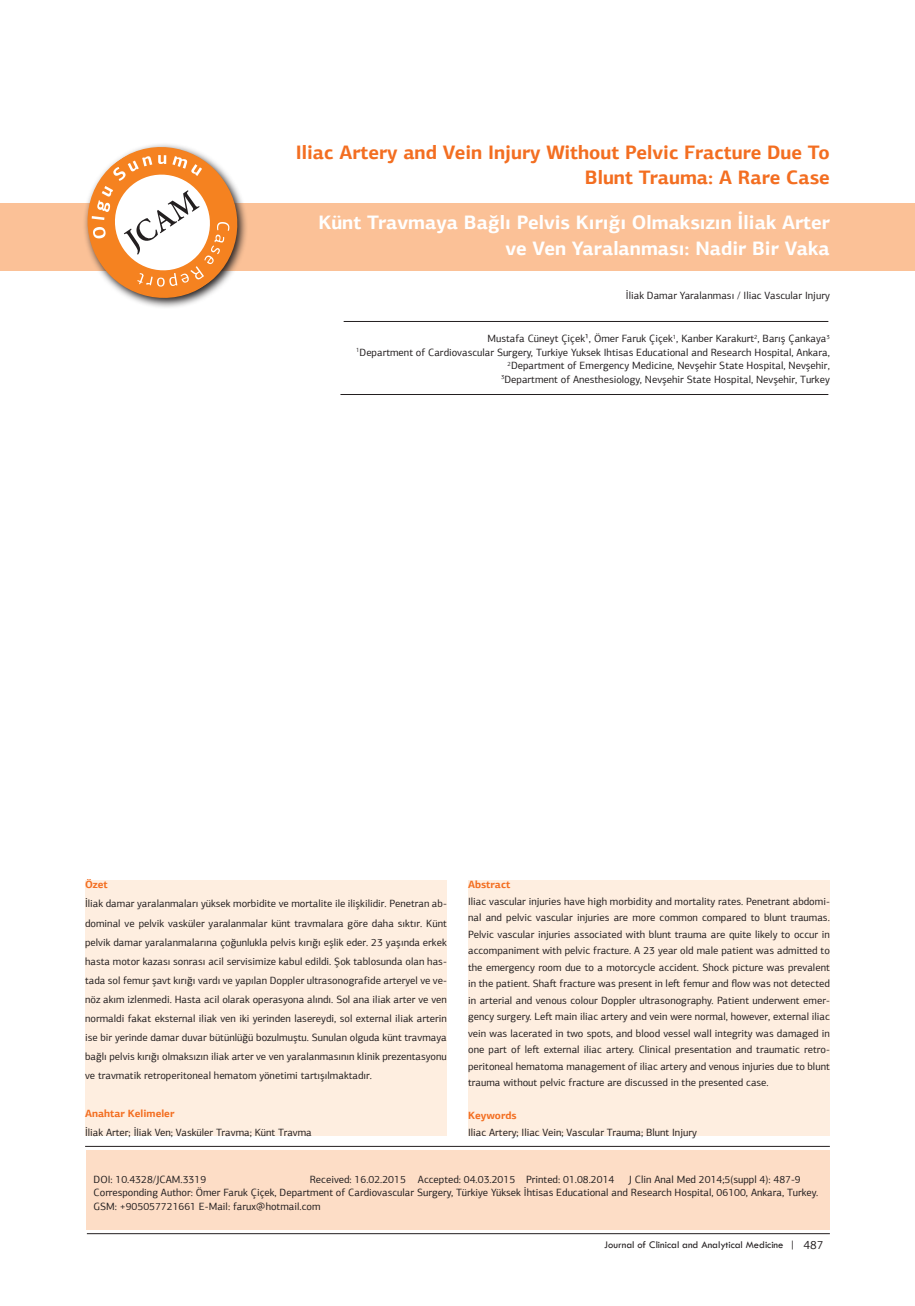
<style>
.page{position:relative;width:915px;height:1306px;background:#fff}
.page>*{position:absolute;margin:0;border:0;box-sizing:border-box;transform-origin:0 0}
.t1{font:700 19.5px/25.5px "PF Agora Sans Pro";color:#fff;text-align:right}
.t2{font:700 19.5px/25.5px "PF Agora Sans Pro";color:#f36e21;text-align:right}
.t3{font:10.5px/16.5px "PF Agora Sans Pro";color:#231f20;text-align:justify}
.t4{font:10.5px "Tw Cen";color:#231f20}
.t5{font:700 10.5px "PF Agora Sans Pro";color:#f36e21}
.s1{font-family:"PF Agora Sans Pro";font-size:12px}
</style>
<div class="page">
<div style="left:87px;top:1150px;width:742px;height:79px;background:#fdddc6"></div>
<div style="left:0;top:203px;width:914px;height:67px;background:#fbc197"></div>
<hr style="left:85px;top:1146px;width:744px;height:1px;background:#231f20">
<hr style="left:343px;top:321px;width:485px;height:1px;background:#231f20">
<hr style="left:340px;top:394px;width:488px;height:1px;background:#231f20">
<svg style="left:77px;top:144px;width:170px;height:164px"></svg>
<div style="left:85px;top:880px;width:361px;height:255px;background:#feeee0"></div>
<div style="left:468px;top:880px;width:361px;height:255px;background:#feeee0"></div>
<hr style="left:87px;top:1233px;width:742px;height:1px;background:#231f20">
<h1 class="t2" style="left:296px;top:139px;width:535px">Iliac Artery and Vein Injury Without Pelvic Fracture Due To<br>Blunt Trauma: A Rare Case</h1>
<h1 class="t1" style="left:318px;top:210px;width:513px">Künt Travmaya Bağlı Pelvis Kırığı Olmaksızın İliak Arter ve Ven Yaralanması: Nadir Bir Vaka</h1>
<p class="t3" style="left:625px;top:287px;width:205px">İliak Damar Yaralanması / Iliac Vascular Injury</p>
<p class="t3" style="left:356px;top:332px;width:475px;line-height:13.5px;text-align:right">Mustafa Cüneyt Çiçek¹, Ömer Faruk Çiçek<sup>1</sup>, Kanber Karakurt<sup>2</sup>, Barış Çankaya<sup>3<br>1</sup>Department of Cardiovascular Surgery, Turkiye Yuksek Ihtisas Educational and Research Hospital, Ankara, <sup>2</sup>Department of Emergency Medicine, Nevşehir State Hospital, Nevşehir,<br><sup>3</sup>Department of Anesthesiology, Nevşehir State Hospital, Nevşehir, Turkey</p>
<p class="t5" style="left:85px;top:878px;width:24px">Özet</p>
<p class="t3" style="left:85px;top:894px;width:363px;line-height:19px">İliak damar yaralanmaları yüksek morbidite ve mortalite ile ilişkilidir. Penetran ab&shy;dominal ve pelvik vasküler yaralanmalar künt travmalara göre daha sıktır. Künt pelvik damar yaralanmalarına çoğunlukla pelvis kırığı eşlik eder. 23 yaşında erkek hasta motor kazası sonrası acil servisimize kabul edildi. Şok tablosunda olan has&shy;tada sol femur şavt kırığı vardı ve yapılan Doppler ultrasonografide arteryel ve ve&shy;nöz akım izlenmedi. Hasta acil olarak operasyona alındı. Sol ana iliak arter ve ven normaldi fakat eksternal iliak ven iki yerinden lasereydi, sol external iliak arterin ise bir yerinde damar duvar bütünlüğü bozulmuştu. Sunulan olguda künt travmaya bağlı pelvis kırığı olmaksızın iliak arter ve ven yaralanmasının klinik prezentasyonu ve travmatik retroperitoneal hematom yönetimi tartışılmaktadır.</p>
<p class="t5" style="left:85px;top:1106px;width:91px">Anahtar Kelimeler</p>
<p class="t3" style="left:85px;top:1123px;width:228px">İliak Arter; İliak Ven; Vasküler Travma; Künt Travma</p>
<p class="t5" style="left:468px;top:878px;width:44px">Abstract</p>
<p class="t3" style="left:468px;top:893px;width:363px">Iliac vascular injuries have high morbidity and mortality rates. Penetrant abdomi&shy;nal and pelvic vascular injuries are more common compared to blunt traumas.<br>Pelvic vascular injuries associated with blunt trauma are quite likely to occur in accompaniment with pelvic fracture. A 23 year old male patient was admitted to the emergency room due to a motorcycle accident. Shock picture was prevalent in the patient. Shaft fracture was present in left femur and flow was not detected in arterial and venous colour Doppler ultrasonography. Patient underwent emer&shy;gency surgery. Left main iliac artery and vein were normal, however, external iliac vein was lacerated in two spots, and blood vessel wall integrity was damaged in one part of left external iliac artery. Clinical presentation and traumatic retro&shy;peritoneal hematoma management of iliac artery and venous injuries due to blunt trauma without pelvic fracture are discussed in the presented case.</p>
<p class="t5" style="left:468px;top:1109px;width:50px">Keywords</p>
<p class="t3" style="left:468px;top:1123px;width:230px">Iliac Artery; Iliac Vein; Vascular Trauma; Blunt Injury</p>
<p class="t3" style="left:94px;top:1172px;width:726px;line-height:13.5px;text-align:left;text-indent:535px">J Clin Anal Med 2014;5(suppl 4): 487-9<br>Corresponding Author: Ömer Faruk Çiçek, Department of Cardiovascular Surgery, Türkiye Yüksek İhtisas Educational and Research Hospital, 06100, Ankara, Turkey.<br>GSM: +905057721661 E-Mail: farux@hotmail.com</p>
<p class="t3" style="left:94px;top:1170px;width:114px">DOI: 10.4328/JCAM.3319</p>
<p class="t3" style="left:310px;top:1170px;width:306px">Received: 16.02.2015 Accepted: 04.03.2015 Printed: 01.08.2014</p>
<p class="t4" style="left:604px;top:1238px;width:221px">Journal of Clinical and Analytical Medicine | <span class="s1">487</span></p>
</div>
